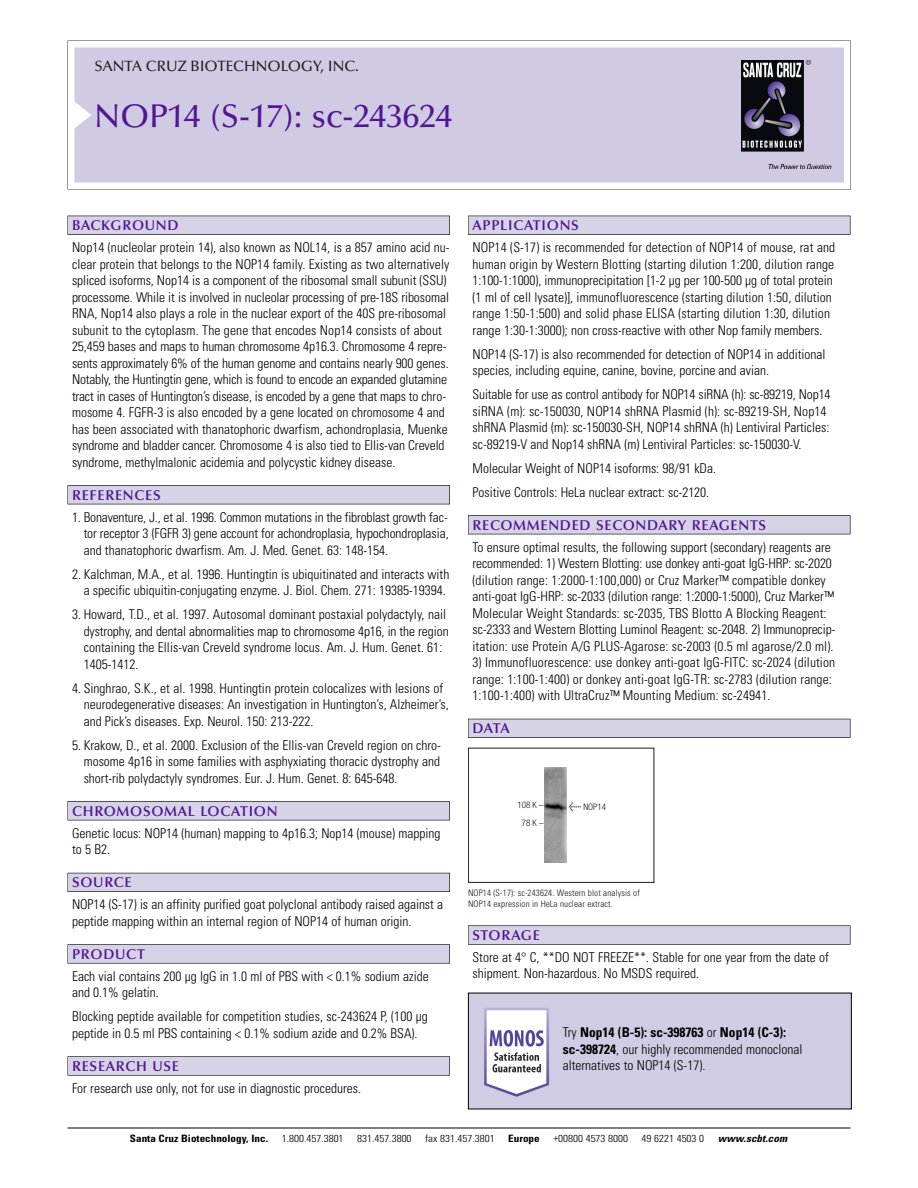
<style>
.page{position:relative;width:918px;height:1188px;background:#fff}
.page>*{position:absolute;margin:0;border:0;box-sizing:border-box;transform-origin:0 0}
.t1{font:500 33px "Optima";color:#511695}
.t2{font:500 15px "Optima";color:#231f20}
.t3{font:600 14.25px "Optima";letter-spacing:.05em;color:#511695}
.t4{font:300 condensed 13.5px/16.5px "Univers";color:#000}
.t5{font:300 condensed 10.2px "Univers";color:#000;scale:1.1 1}
.t6{font:700 condensed 10.2px "Univers";color:#000;scale:1.1 1}
.t7{font:italic 700 condensed 10.2px "Univers";letter-spacing:.005em;color:#000;scale:1.1 1}
.t8{font:9px/10.5px "Univers Condensed Light+YKLYFM";letter-spacing:.015em;color:#191919}
.t9{font:9px/18px "Helvetica Neue Light Cond+SZBYRG";color:#191919;text-align:center}
.s1{font-family:"Meta Plus Book Roman+MQBVUQ";font-size:10.5px}
.s2{font-weight:700}
</style>
<div class="page">
<svg style="left:68px;top:40px;width:783px;height:149px"></svg>
<div style="left:74px;top:47px;width:770px;height:135px;background:#d1cae3"></div>
<img style="left:741px;top:60px;width:90px;height:108px">
<div style="left:68px;top:216px;width:382px;height:19px;background:#525155"></div>
<div style="left:68px;top:216px;width:381px;height:18px;background:#d7d3e7"></div>
<div style="left:68px;top:485px;width:382px;height:19px;background:#525155"></div>
<div style="left:68px;top:486px;width:381px;height:18px;background:#d7d3e7"></div>
<div style="left:68px;top:801px;width:382px;height:19px;background:#545357"></div>
<div style="left:68px;top:802px;width:381px;height:18px;background:#d7d3e7"></div>
<div style="left:68px;top:873px;width:382px;height:19px;background:#54535a"></div>
<div style="left:68px;top:873px;width:381px;height:18px;background:#d7d3e7"></div>
<svg style="left:68px;top:944px;width:382px;height:20px"></svg>
<div style="left:68px;top:945px;width:381px;height:18px;background:#d7d3e7"></div>
<div style="left:68px;top:1056px;width:382px;height:20px;background:#626263"></div>
<div style="left:68px;top:1057px;width:381px;height:18px;background:#d7d3e7"></div>
<div style="left:468px;top:216px;width:382px;height:19px;background:#525155"></div>
<div style="left:468px;top:216px;width:382px;height:18px;background:#d7d3e7"></div>
<div style="left:468px;top:515px;width:382px;height:19px;background:#525155"></div>
<div style="left:468px;top:516px;width:382px;height:18px;background:#d7d3e7"></div>
<div style="left:468px;top:719px;width:382px;height:19px;background:#525158"></div>
<div style="left:468px;top:719px;width:382px;height:18px;background:#d7d3e7"></div>
<div style="left:468px;top:925px;width:382px;height:20px;background:#666"></div>
<div style="left:468px;top:926px;width:382px;height:18px;background:#d7d3e7"></div>
<hr style="left:68px;top:1128px;width:782px;height:1px;background:#000">
<div style="left:468px;top:748px;width:186px;height:135px;border:1px solid #191919"></div>
<img style="left:545px;top:768px;width:22px;height:95px">
<img style="left:470px;top:995px;width:380px;height:112px">
<p class="t2" style="left:94px;top:61px;width:266px">SANTA CRUZ BIOTECHNOLOGY, INC.</p>
<h1 class="t1" style="left:94px;top:103px;width:359px">NOP14 (S-17): sc-243624</h1>
<p class="t3" style="left:72px;top:219px;width:108px">BACKGROUND</p>
<p class="t4" style="left:72px;top:240px;width:379px">Nop14 (nucleolar protein 14), also known as NOL14, is a 857 amino acid nu&shy;clear protein that belongs to the NOP14 family. Existing as two alternatively spliced isoforms, Nop14 is a component of the ribosomal small subunit (SSU) processome. While it is involved in nucleolar processing of pre-18S ribosomal RNA, Nop14 also plays a role in the nuclear export of the 40S pre-ribosomal subunit to the cytoplasm. The gene that encodes Nop14 consists of about 25,459 bases and maps to human chromosome 4p16.3. Chromosome 4 repre&shy;sents approximately 6% of the human genome and contains nearly 900 genes.<br>Notably, the Huntingtin gene, which is found to encode an expanded glutamine tract in cases of Huntington’s disease, is encoded by a gene that maps to chro&shy;mosome 4. FGFR-3 is also encoded by a gene located on chromosome 4 and has been associated with thanatophoric dwarfism, achondroplasia, Muenke syndrome and bladder cancer. Chromosome 4 is also tied to Ellis-van Creveld syndrome, methylmalonic acidemia and polycystic kidney disease.</p>
<p class="t3" style="left:72px;top:489px;width:90px">REFERENCES</p>
<p class="t4" style="left:84px;top:510px;width:367px;text-align:justify;text-indent:-12px">1. Bonaventure, J., et al. 1996. Common mutations in the fibroblast growth fac&shy;tor receptor 3 (FGFR 3) gene account for achondroplasia, hypochondroplasia, and thanatophoric dwarfism. Am. J. Med. Genet. 63: 148-154.</p>
<p class="t4" style="left:72px;top:567px;width:379px;text-align:center">2. Kalchman, M.A., et al. 1996. Huntingtin is ubiquitinated and interacts with a specific ubiquitin-conjugating enzyme. J. Biol. Chem. 271: 19385-19394.</p>
<p class="t4" style="left:84px;top:607px;width:367px;text-indent:-12px">3. Howard, T.D., et al. 1997. Autosomal dominant postaxial polydactyly, nail dystrophy, and dental abnormalities map to chromosome 4p16, in the region containing the Ellis-van Creveld syndrome locus. Am. J. Hum. Genet. 61:<br>1405-1412.</p>
<p class="t4" style="left:84px;top:681px;width:367px;text-indent:-12px">4. Singhrao, S.K., et al. 1998. Huntingtin protein colocalizes with lesions of neurodegenerative diseases: An investigation in Huntington’s, Alzheimer’s, and Pick’s diseases. Exp. Neurol. 150: 213-222.</p>
<p class="t4" style="left:84px;top:738px;width:359px;text-align:justify;text-indent:-12px">5. Krakow, D., et al. 2000. Exclusion of the Ellis-van Creveld region on chro&shy;mosome 4p16 in some families with asphyxiating thoracic dystrophy and short-rib polydactyly syndromes. Eur. J. Hum. Genet. 8: 645-648.</p>
<p class="t3" style="left:72px;top:805px;width:207px">CHROMOSOMAL LOCATION</p>
<p class="t4" style="left:72px;top:826px;width:370px">Genetic locus: NOP14 (human) mapping to 4p16.3; Nop14 (mouse) mapping to 5 B2.</p>
<p class="t3" style="left:72px;top:877px;width:61px">SOURCE</p>
<p class="t4" style="left:72px;top:897px;width:373px">NOP14 (S-17) is an affinity purified goat polyclonal antibody raised against a peptide mapping within an internal region of NOP14 of human origin.</p>
<p class="t3" style="left:72px;top:948px;width:74px">PRODUCT</p>
<p class="t4" style="left:72px;top:969px;width:358px">Each vial contains 200 µg IgG in 1.0 ml of PBS with &lt; 0.1% sodium azide and 0.1% gelatin.</p>
<p class="t4" style="left:72px;top:1009px;width:357px">Blocking peptide available for competition studies, sc-243624 P, (100 µg peptide in 0.5 ml PBS containing &lt; 0.1% sodium azide and 0.2% BSA).</p>
<p class="t3" style="left:72px;top:1060px;width:109px">RESEARCH USE</p>
<p class="t4" style="left:72px;top:1081px;width:290px">For research use only, not for use in diagnostic procedures.</p>
<p class="t3" style="left:473px;top:219px;width:108px">APPLICATIONS</p>
<p class="t4" style="left:473px;top:240px;width:364px">NOP14 (S-17) is recommended for detection of NOP14 of mouse, rat and human origin by Western Blotting (starting dilution 1:200, dilution range 1:100-1:1000), immunoprecipitation [1-2 µg per 100-500 µg of total protein (1 ml of cell lysate)], immunofluorescence (starting dilution 1:50, dilution range 1:50-1:500) and solid phase ELISA (starting dilution 1:30, dilution range 1:30-1:3000); non cross-reactive with other Nop family members.</p>
<p class="t4" style="left:473px;top:347px;width:354px">NOP14 (S-17) is also recommended for detection of NOP14 in additional species, including equine, canine, bovine, porcine and avian.</p>
<p class="t4" style="left:473px;top:387px;width:360px">Suitable for use as control antibody for NOP14 siRNA (h): sc-89219, Nop14 siRNA (m): sc-150030, NOP14 shRNA Plasmid (h): sc-89219-SH, Nop14 shRNA Plasmid (m): sc-150030-SH, NOP14 shRNA (h) Lentiviral Particles: sc-89219-V and Nop14 shRNA (m) Lentiviral Particles: sc-150030-V.</p>
<p class="t4" style="left:473px;top:457px;width:245px;line-height:24px">Molecular Weight of NOP14 isoforms: 98/91 kDa.<br>Positive Controls: HeLa nuclear extract: sc-2120.</p>
<p class="t3" style="left:473px;top:519px;width:295px">RECOMMENDED SECONDARY REAGENTS</p>
<p class="t4" style="left:473px;top:540px;width:364px">To ensure optimal results, the following support (secondary) reagents are recommended: 1) Western Blotting: use donkey anti-goat IgG-HRP: sc-2020 (dilution range: 1:2000-1:100,000) or Cruz Marker™ compatible donkey anti-goat IgG-HRP: sc-2033 (dilution range: 1:2000-1:5000), Cruz Marker™ Molecular Weight Standards: sc-2035, TBS Blotto A Blocking Reagent: sc-2333 and Western Blotting Luminol Reagent: sc-2048. 2) Immunoprecip&shy;itation: use Protein A/G PLUS-Agarose: sc-2003 (0.5 ml agarose/2.0 ml).</p>
<p class="t4" style="left:473px;top:655px;width:364px">3) Immunofluorescence: use donkey anti-goat IgG-FITC: sc-2024 (dilution range: 1:100-1:400) or donkey anti-goat IgG-TR: sc-2783 (dilution range:<br>1:100-1:400) with UltraCruz™ Mounting Medium: sc-24941.</p>
<p class="t3" style="left:473px;top:723px;width:39px">DATA</p>
<p class="t9" style="left:517px;top:796px;width:28px">108 K –<br>78K–</p>
<p class="t9" style="left:569px;top:798px;width:39px"><span class="s1">&lt;</span> NOP14</p>
<p class="t8" style="left:468px;top:889px;width:173px">NOP14 (S-17): sc-243624. Western blot analysis of<br>NOP14 expression in HeLa nuclear extract.</p>
<p class="t3" style="left:473px;top:929px;width:69px">STORAGE</p>
<p class="t4" style="left:473px;top:950px;width:358px">Store at 4° C, **DO NOT FREEZE**. Stable for one year from the date of shipment. Non-hazardous. No MSDS required.</p>
<p class="t4" style="left:563px;top:1025px;width:241px">Try <span class="s2">Nop14 (B-5): sc-398763</span> or <span class="s2">Nop14 (C-3): sc-398724</span>, our highly recommended monoclonal alternatives to NOP14 (S-17).</p>
<p class="t6" style="left:130px;top:1135px;width:127px">Santa Cruz Biotechnology, Inc.</p>
<p class="t5" style="left:282px;top:1135px;width:58px">1.800.457.3801</p>
<p class="t5" style="left:357px;top:1135px;width:51px">831.457.3800</p>
<p class="t5" style="left:425px;top:1135px;width:65px">fax 831.457.3801</p>
<p class="t6" style="left:508px;top:1135px;width:30px">Europe</p>
<p class="t5" style="left:553px;top:1135px;width:69px">+00800 4573 8000</p>
<p class="t5" style="left:642px;top:1135px;width:58px">49 6221 4503 0</p>
<p class="t7" style="left:718px;top:1135px;width:64px">www.scbt.com</p>
</div>
